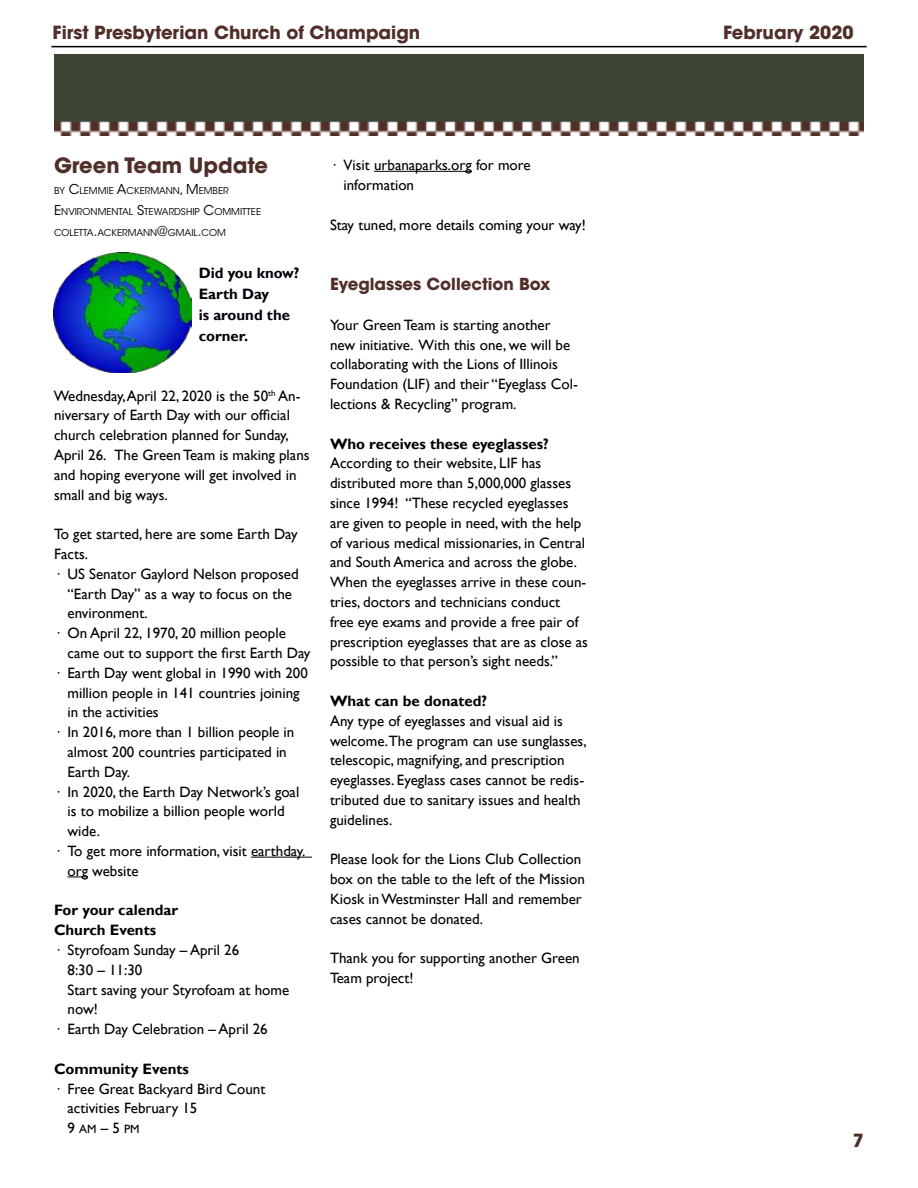
<style>
.page{position:relative;width:918px;height:1188px;background:#fff}
.page>*{position:absolute;margin:0;border:0;box-sizing:border-box;transform-origin:0 0}
.t1{font:700 21px "ITC Avant Garde Std";color:#502e2a}
.t2{font:700 18px "ITC Avant Garde Std";color:#502e2a}
.t3{font:700 16.5px "ITC Avant Garde Std";color:#502e2a}
.t4{font:15px/19.8px "Gill Sans";color:#000}
.t5{font:700 15px/19.8px "Gill Sans";color:#000}
.t6{font:700 15px/21px "Gill Sans";color:#00000a}
.t7{font:12px "Gill Sans";color:#000}
.t8{font:9.45px "ITC Avant Garde Std";color:#00000a}
.s1{font-size:13.5px}
.s2{font-size:15px}
</style>
<div class="page">
<hr style="left:51px;top:46px;width:816px;height:1px;background:#000">
<img style="left:54px;top:54px;width:810px;height:82px">
<hr style="left:251px;top:857px;width:61px;height:1px;background:#000">
<svg style="left:68px;top:877px;width:20px;height:1px"></svg>
<img style="left:54px;top:253px;width:138px;height:119px">
<hr style="left:374px;top:171px;width:98px;height:1px;background:#000">
<p class="t2" style="left:53px;top:21px;width:369px">First Presbyterian Church of Champaign</p>
<p class="t2" style="left:723px;top:21px;width:132px">February 2020</p>
<h1 class="t1" style="left:54px;top:152px;width:216px">Green Team Update</h1>
<p class="t8" style="left:54px;top:185px;width:176px">BY <span class="s1">C</span>LEMMIE <span class="s1">A</span>CKERMANN<span class="s1">, M</span>EMBER</p>
<p class="t8" style="left:54px;top:206px;width:209px"><span class="s1">E</span> NVIRONMENTAL <span class="s1">S</span>TEWARDSHIP <span class="s1">C</span>OMM ITTEE</p>
<p class="t8" style="left:54px;top:227px;width:172px">COLETTA<span class="s1">.</span>ACKERMANN<span class="s1">@</span>GMAIL<span class="s1">.</span>COM</p>
<p class="t6" style="left:199px;top:263px;width:102px">Did you know?<br>Earth Day<br>is around the corner.</p>
<p class="t4" style="left:54px;top:386px;width:257px">Wednesday, April 22, 2020 is the 50<sup>th</sup> An&shy;niversary of Earth Day with our official church celebration planned for Sunday, April 26. The Green Team is making plans and hoping everyone will get involved in small and big ways.</p>
<p class="t4" style="left:54px;top:525px;width:245px">To get started, here are some Earth Day</p>
<p class="t4" style="left:54px;top:544px;width:36px">Facts.</p>
<p class="t4" style="left:54px;top:564px;width:246px">· US Senator Gaylord Nelson proposed</p>
<p class="t4" style="left:68px;top:584px;width:226px">“Earth Day” as a way to focus on the</p>
<p class="t4" style="left:68px;top:604px;width:82px">environment.</p>
<p class="t4" style="left:54px;top:624px;width:233px">· On April 22, 1970, 20 million people</p>
<p class="t4" style="left:68px;top:643px;width:244px">came out to support the first Earth Day</p>
<p class="t4" style="left:54px;top:663px;width:255px">· Earth Day went global in 1990 with 200</p>
<p class="t4" style="left:68px;top:683px;width:234px">million people in 141 countries joining</p>
<p class="t4" style="left:68px;top:703px;width:93px">in the activities</p>
<p class="t4" style="left:54px;top:723px;width:242px">· In 2016, more than 1 billion people in</p>
<p class="t4" style="left:68px;top:742px;width:221px">almost 200 countries participated in</p>
<p class="t4" style="left:68px;top:762px;width:64px">Earth Day.</p>
<p class="t4" style="left:54px;top:782px;width:247px">· In 2020, the Earth Day Network’s goal</p>
<p class="t4" style="left:68px;top:802px;width:219px">is to mobilize a billion people world</p>
<p class="t4" style="left:68px;top:822px;width:34px">wide.</p>
<p class="t4" style="left:54px;top:841px;width:253px">· To get more information, visit earthday.</p>
<p class="t4" style="left:68px;top:861px;width:73px">org website</p>
<p class="t5" style="left:54px;top:901px;width:126px">For your calendar<br>Church Events</p>
<p class="t4" style="left:54px;top:940px;width:187px">· Styrofoam Sunday – April 26</p>
<p class="t4" style="left:68px;top:960px;width:76px">8:30 – 11:30</p>
<p class="t4" style="left:68px;top:980px;width:223px">Start saving your Styrofoam at home</p>
<p class="t4" style="left:68px;top:1000px;width:32px">now!</p>
<p class="t4" style="left:54px;top:1020px;width:215px">· Earth Day Celebration – April 26</p>
<p class="t5" style="left:54px;top:1059px;width:136px">Community Events</p>
<p class="t4" style="left:68px;top:1079px;width:199px;text-indent:-13px">· Free Great Backyard Bird Count activities February 15</p>
<p class="t7" style="left:68px;top:1122px;width:74px"><span class="s2">9</span> AM <span class="s2">– 5</span> PM</p>
<p class="t4" style="left:344px;top:156px;width:189px;text-indent:-14px">· Visit urbanaparks.org for more information</p>
<p class="t4" style="left:330px;top:215px;width:257px">Stay tuned, more details coming your way!</p>
<p class="t3" style="left:330px;top:273px;width:222px">Eyeglasses Collection Box</p>
<p class="t4" style="left:330px;top:315px;width:249px">Your Green Team is starting another new initiative. With this one, we will be collaborating with the Lions of Illinois Foundation (LIF) and their “Eyeglass Col&shy;lections &amp; Recycling” program.</p>
<p class="t5" style="left:330px;top:434px;width:220px">Who receives these eyeglasses?</p>
<p class="t4" style="left:330px;top:454px;width:260px">According to their website, LIF has distributed more than 5,000,000 glasses since 1994! “These recycled eyeglasses are given to people in need, with the help of various medical missionaries, in Central and South America and across the globe.<br>When the eyeglasses arrive in these coun&shy;tries, doctors and technicians conduct<br>free eye exams and provide a free pair of prescription eyeglasses that are as close as possible to that person’s sight needs.”</p>
<p class="t5" style="left:330px;top:691px;width:159px">What can be donated?</p>
<p class="t4" style="left:330px;top:711px;width:258px">Any type of eyeglasses and visual aid is welcome.The program can use sunglasses, telescopic, magnifying, and prescription eyeglasses. Eyeglass cases cannot be redis&shy;tributed due to sanitary issues and health guidelines.</p>
<p class="t4" style="left:330px;top:850px;width:256px">Please look for the Lions Club Collection box on the table to the left of the Mission Kiosk in Westminster Hall and remember cases cannot be donated.</p>
<p class="t4" style="left:330px;top:949px;width:251px">Thank you for supporting another Green<br>Team project!</p>
<p class="t2" style="left:853px;top:1129px;width:13px">7</p>
</div>
